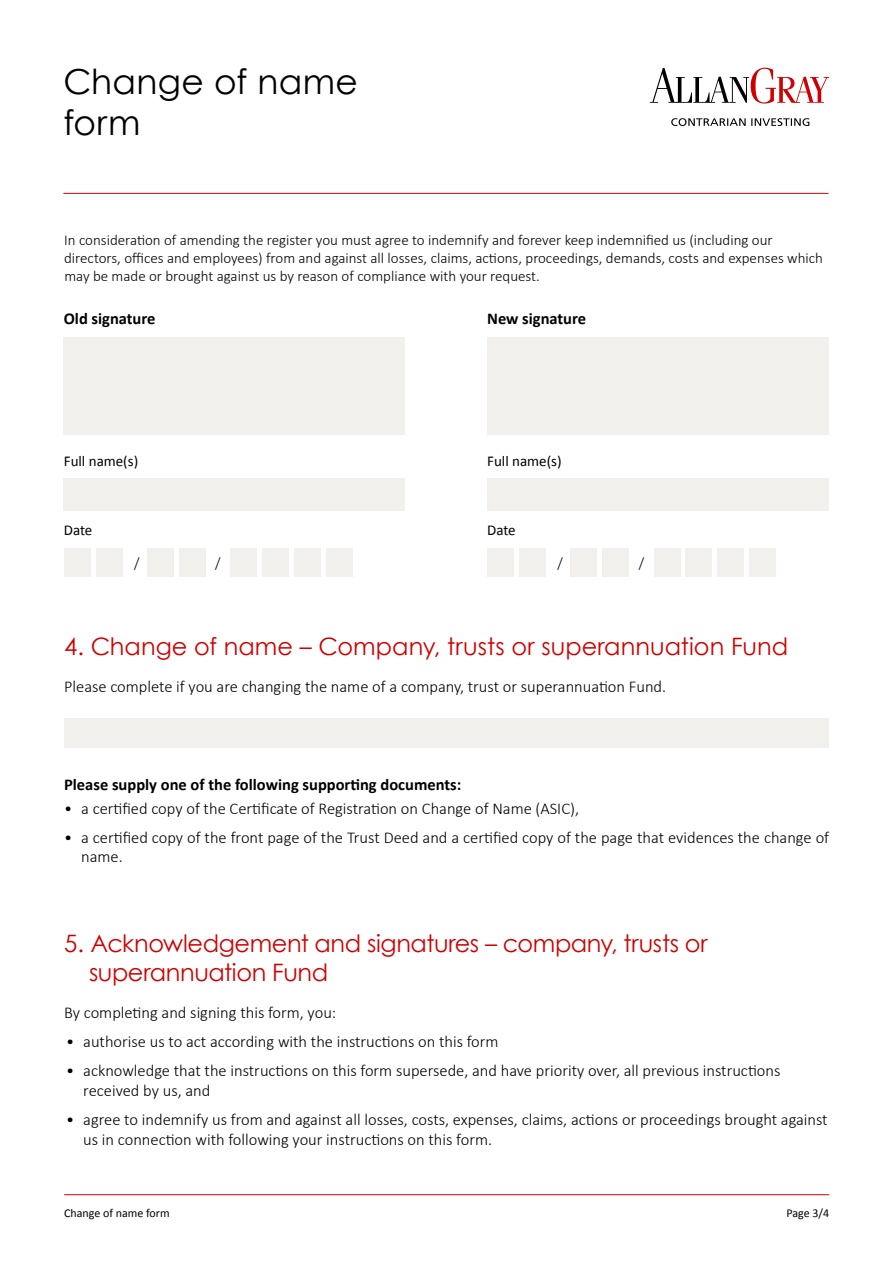
<style>
.page{position:relative;width:893px;height:1263px;background:#fff}
.page>*{position:absolute;margin:0;border:0;box-sizing:border-box;transform-origin:0 0}
.t1{font:34.5px/40.5px "Century Gothic";letter-spacing:.01em;color:#000}
.t2{font:24px/28.8px "Century Gothic";letter-spacing:-.015em;color:#cf0000}
.t3{font:300 16.5px/20.2px "Calibri";color:#000101}
.t4{font:300 16.5px/19.8px "Calibri";color:#000}
.t5{font:700 16.5px "Calibri";color:#000}
.t6{font:300 15px/18px "Calibri";color:#000}
.t7{font:15px "Calibri";color:#000}
.t8{font:12px "Calibri";color:#000}
</style>
<div class="page">
<hr style="left:64px;top:1194px;width:765px;height:1px;background:#cf0000">
<hr style="left:63px;top:193px;width:765px;height:1px;background:#cf0000">
<svg style="left:671px;top:118px;width:138px;height:8px"></svg>
<svg style="left:650px;top:68px;width:179px;height:36px"></svg>
<div style="left:64px;top:479px;width:341px;height:32px;background:#f1f0ed"></div>
<div style="left:64px;top:337px;width:341px;height:98px;background:#f1f0ed"></div>
<div style="left:64px;top:548px;width:27px;height:29px;background:#f1f0ed"></div>
<div style="left:147px;top:548px;width:27px;height:29px;background:#f1f0ed"></div>
<div style="left:230px;top:548px;width:27px;height:29px;background:#f1f0ed"></div>
<div style="left:294px;top:548px;width:27px;height:29px;background:#f1f0ed"></div>
<div style="left:96px;top:548px;width:27px;height:29px;background:#f1f0ed"></div>
<div style="left:179px;top:548px;width:27px;height:29px;background:#f1f0ed"></div>
<div style="left:262px;top:548px;width:27px;height:29px;background:#f1f0ed"></div>
<div style="left:326px;top:548px;width:26px;height:29px;background:#f1f0ed"></div>
<div style="left:487px;top:479px;width:341px;height:32px;background:#f1f0ed"></div>
<div style="left:487px;top:337px;width:341px;height:98px;background:#f1f0ed"></div>
<div style="left:487px;top:548px;width:27px;height:29px;background:#f1f0ed"></div>
<div style="left:571px;top:548px;width:26px;height:29px;background:#f1f0ed"></div>
<div style="left:654px;top:548px;width:26px;height:29px;background:#f1f0ed"></div>
<div style="left:717px;top:548px;width:27px;height:29px;background:#f1f0ed"></div>
<div style="left:519px;top:548px;width:27px;height:29px;background:#f1f0ed"></div>
<div style="left:602px;top:548px;width:27px;height:29px;background:#f1f0ed"></div>
<div style="left:685px;top:548px;width:27px;height:29px;background:#f1f0ed"></div>
<div style="left:749px;top:548px;width:27px;height:29px;background:#f1f0ed"></div>
<div style="left:64px;top:718px;width:765px;height:30px;background:#f1f0ed"></div>
<h1 class="t1" style="left:63px;top:61px;width:296px">Change of name form</h1>
<p class="t6" style="left:64px;top:231px;width:760px">In consideration of amending the register you must agree to indemnify and forever keep indemnified us (including our directors, offices and employees) from and against all losses, claims, actions, proceedings, demands, costs and expenses which may be made or brought against us by reason of compliance with your request.</p>
<p class="t5" style="left:64px;top:308px;width:93px">Old signature</p>
<p class="t5" style="left:487px;top:308px;width:100px">New signature</p>
<p class="t7" style="left:64px;top:452px;width:76px">Full name(s)</p>
<p class="t7" style="left:487px;top:452px;width:76px">Full name(s)</p>
<p class="t7" style="left:64px;top:521px;width:30px">Date</p>
<p class="t7" style="left:487px;top:521px;width:30px">Date</p>
<p class="t6" style="left:134px;top:553px;width:7px">/</p>
<p class="t6" style="left:215px;top:553px;width:7px">/</p>
<p class="t6" style="left:557px;top:553px;width:7px">/</p>
<p class="t6" style="left:639px;top:553px;width:7px">/</p>
<h2 class="t2" style="left:64px;top:631px;width:726px">4. Change of name – Company, trusts or superannuation Fund</h2>
<p class="t4" style="left:64px;top:676px;width:604px">Please complete if you are changing the name of a company, trust or superannuation Fund.</p>
<p class="t5" style="left:64px;top:774px;width:399px">Please supply one of the following supporting documents:</p>
<p class="t4" style="left:64px;top:799px;width:516px">• a certified copy of the Certificate of Registration on Change of Name (ASIC),</p>
<p class="t4" style="left:81px;top:827px;width:749px;text-indent:-17px">• a certified copy of the front page of the Trust Deed and a certified copy of the page that evidences the change of name.</p>
<h2 class="t2" style="left:89px;top:928px;width:620px;text-indent:-25px">5. Acknowledgement and signatures – company, trusts or superannuation Fund</h2>
<p class="t3" style="left:64px;top:1002px;width:274px">By completing and signing this form, you:</p>
<p class="t3" style="left:66px;top:1031px;width:434px">• authorise us to act according with the instructions on this form</p>
<p class="t3" style="left:83px;top:1060px;width:699px;text-indent:-17px">• acknowledge that the instructions on this form supersede, and have priority over, all previous instructions received by us, and</p>
<p class="t3" style="left:83px;top:1109px;width:746px;text-indent:-17px">• agree to indemnify us from and against all losses, costs, expenses, claims, actions or proceedings brought against us in connection with following your instructions on this form.</p>
<p class="t8" style="left:64px;top:1205px;width:107px">Change of name form</p>
<p class="t8" style="left:786px;top:1205px;width:44px">Page 3/4</p>
</div>
